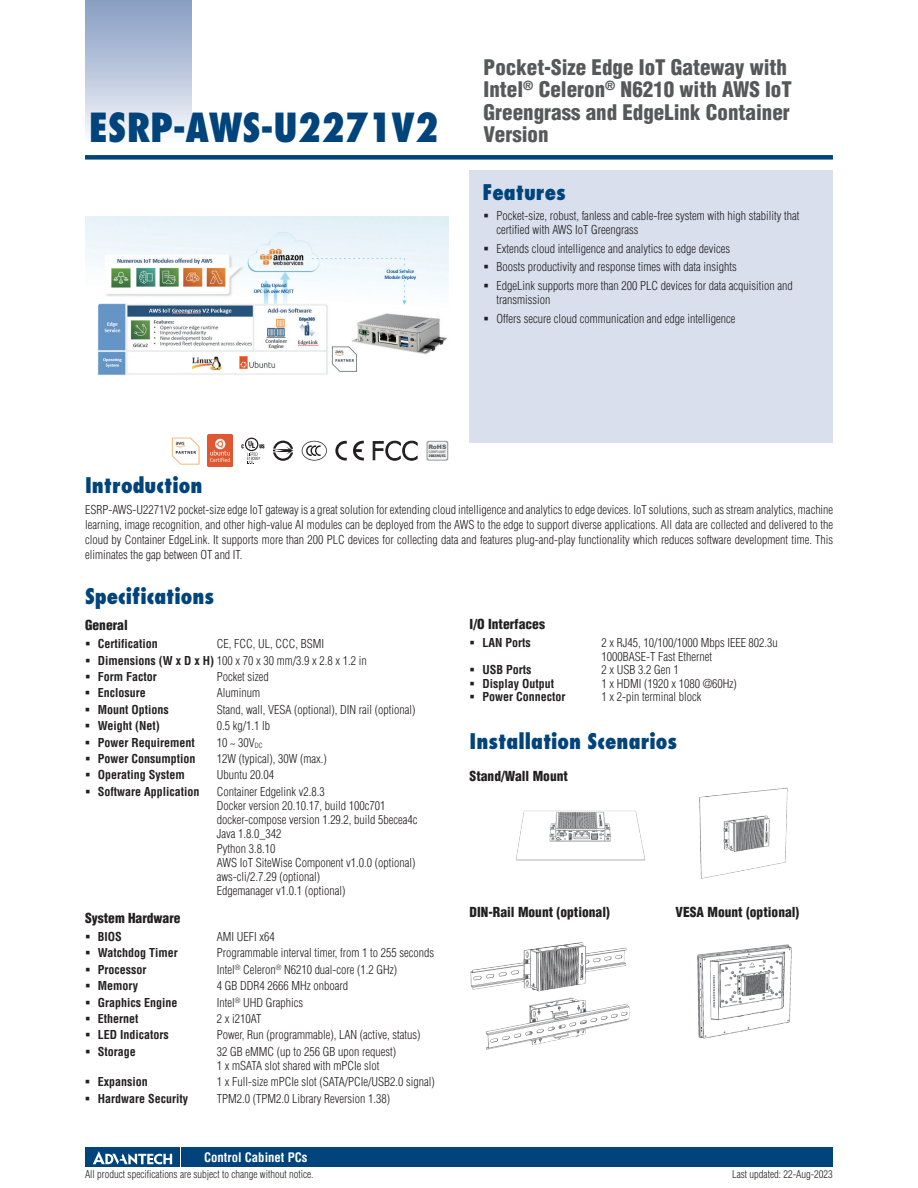
<style>
.page{position:relative;width:918px;height:1188px;background:#fff}
.page>*{position:absolute;margin:0;border:0;box-sizing:border-box;transform-origin:0 0}
.t1{font:800 condensed 39px "Futura";color:#00447b}
.t2{font:900 condensed 21px/22.5px "Helvetica";color:#57585a}
.t3{font:800 condensed 21px "Futura";color:#00447b}
.t4{font:900 condensed 13.5px "Helvetica";color:#231f20}
.t5{font:700 condensed 12.75px "Helvetica";color:#fff}
.t6{font:300 condensed 12px/14.2px "Helvetica";color:#231f20}
.t7{font:700 condensed 12px "Helvetica";color:#231f20}
.t8{font:300 condensed 10.5px "Helvetica";color:#231f20}
.t9{font:900 6px "Arial";color:#636366}
.t10{font:700 condensed 3.3px "Helvetica";color:#231f20;scale:1.11 1}
.t11{font:700 condensed 3.3px "Helvetica";color:#76787b;scale:1.05 1}
.s1{font-weight:700}
</style>
<div class="page">
<div style="left:85px;top:155px;width:748px;height:5px;background:#00447b"></div>
<div style="left:85px;top:0;width:106px;height:143px;background:linear-gradient(to bottom,#849bc1,#f9fafc)"></div>
<div style="left:182px;top:1147px;width:651px;height:20px;background:#00447b"></div>
<div style="left:85px;top:1147px;width:95px;height:20px;background:#00447b"></div>
<svg style="left:93px;top:1151px;width:79px;height:14px"></svg>
<div style="left:470px;top:170px;width:363px;height:272px;background:#d9dfec"></div>
<img style="left:516px;top:810px;width:130px;height:51px">
<img style="left:699px;top:787px;width:89px;height:92px">
<svg style="left:302px;top:441px;width:25px;height:20px"></svg>
<svg style="left:335px;top:441px;width:12px;height:20px"></svg>
<svg style="left:353px;top:440px;width:11px;height:21px"></svg>
<svg style="left:372px;top:440px;width:46px;height:21px"></svg>
<svg style="left:273px;top:441px;width:20px;height:20px"></svg>
<svg style="left:426px;top:441px;width:22px;height:20px"></svg>
<div style="left:428px;top:442px;width:19px;height:18px;background:#f2f3f4;border-radius:2px"></div>
<svg style="left:241px;top:438px;width:23px;height:26px"></svg>
<img style="left:208px;top:435px;width:25px;height:31px">
<img style="left:470px;top:942px;width:160px;height:108px">
<img style="left:697px;top:944px;width:95px;height:95px">
<img style="left:85px;top:217px;width:363px;height:158px">
<img style="left:172px;top:437px;width:27px;height:27px">
<h1 class="t1" style="left:89px;top:103px;width:351px">ESRP-AWS-U2271V2</h1>
<h2 class="t2" style="left:484px;top:55px;width:310px">Pocket-Size Edge IoT Gateway with<br>Intel<sup>®</sup> Celeron<sup>®</sup> N6210 with AWS IoT<br>Greengrass and EdgeLink Container<br>Version</h2>
<h2 class="t3" style="left:482px;top:179px;width:85px">Features</h2>
<p class="t6" style="left:496px;top:209px;width:305px">Pocket-size, robust, fanless and cable-free system with high stability that certified with AWS IoT Greengrass</p>
<p class="t6" style="left:496px;top:239px;width:298px;line-height:18.5px">Extends cloud intelligence and analytics to edge devices<br>Boosts productivity and response times with data insights<br>EdgeLink supports more than 200 PLC devices for data acquisition and</p>
<p class="t6" style="left:496px;top:290px;width:241px;line-height:18.5px">transmission<br>Offers secure cloud communication and edge intelligence</p>
<p class="t9" style="left:428px;top:442px;width:20px">RoHS</p>
<p class="t11" style="left:429px;top:450px;width:18px">COMPLIANT</p>
<p class="t10" style="left:429px;top:454px;width:17px">2002/95/EC</p>
<h2 class="t3" style="left:85px;top:472px;width:119px">Introduction</h2>
<p class="t6" style="left:85px;top:502px;width:750px;line-height:15px;text-align:justify">ESRP-AWS-U2271V2 pocket-size edge IoT gateway is a great solution for extending cloud intelligence and analytics to edge devices. IoT solutions, such as stream analytics, machine learning, image recognition, and other high-value AI modules can be deployed from the AWS to the edge to support diverse applications. All data are collected and delivered to the cloud by Container EdgeLink. It supports more than 200 PLC devices for collecting data and features plug-and-play functionality which reduces software development time. This eliminates the gap between OT and IT.</p>
<h2 class="t3" style="left:85px;top:583px;width:131px">Specifications</h2>
<p class="t4" style="left:85px;top:616px;width:44px">General</p>
<p class="t7" style="left:98px;top:636px;width:62px">Certification</p>
<p class="t6" style="left:98px;top:636px;width:270px;line-height:16.4px;text-indent:119px">CE, FCC, UL, CCC, BSMI<br><span class="s1">Dimensions (W x D x H)</span> 100 x 70 x 30 mm/3.9 x 2.8 x 1.2 in<br><span class="s1">Form Factor</span></p>
<p class="t6" style="left:217px;top:670px;width:53px">Pocket sized</p>
<p class="t7" style="left:98px;top:686px;width:49px">Enclosure</p>
<p class="t6" style="left:217px;top:686px;width:45px">Aluminum</p>
<p class="t7" style="left:98px;top:702px;width:73px">Mount Options</p>
<p class="t6" style="left:217px;top:702px;width:200px">Stand, wall, VESA (optional), DIN rail (optional)</p>
<p class="t7" style="left:98px;top:718px;width:64px">Weight (Net)</p>
<p class="t6" style="left:217px;top:719px;width:55px">0.5 kg/1.1 lb</p>
<p class="t7" style="left:98px;top:735px;width:99px">Power Requirement</p>
<p class="t6" style="left:217px;top:735px;width:47px">10 ~ 30V<sub>DC</sub></p>
<p class="t7" style="left:98px;top:751px;width:99px">Power Consumption</p>
<p class="t6" style="left:217px;top:751px;width:111px">12W (typical), 30W (max.)</p>
<p class="t7" style="left:98px;top:767px;width:88px">Operating System</p>
<p class="t6" style="left:217px;top:768px;width:59px">Ubuntu 20.04</p>
<p class="t7" style="left:98px;top:784px;width:103px">Software Application</p>
<p class="t6" style="left:217px;top:784px;width:202px">Container Edgelink v2.8.3<br>Docker version 20.10.17, build 100c701 docker-compose version 1.29.2, build 5becea4c<br>Java 1.8.0_342<br>Python 3.8.10<br>AWS IoT SiteWise Component v1.0.0 (optional) aws-cli/2.7.29 (optional)<br>Edgemanager v1.0.1 (optional)</p>
<p class="t4" style="left:85px;top:909px;width:97px">System Hardware</p>
<p class="t7" style="left:98px;top:929px;width:26px">BIOS</p>
<p class="t6" style="left:217px;top:930px;width:59px">AMI UEFI x64</p>
<p class="t7" style="left:98px;top:946px;width:81px">Watchdog Timer</p>
<p class="t6" style="left:217px;top:946px;width:219px">Programmable interval timer, from 1 to 255 seconds</p>
<p class="t7" style="left:98px;top:962px;width:50px">Processor</p>
<p class="t6" style="left:217px;top:962px;width:182px">Intel<sup>®</sup> Celeron<sup>®</sup> N6210 dual-core (1.2 GHz)</p>
<p class="t7" style="left:98px;top:978px;width:42px">Memory</p>
<p class="t6" style="left:217px;top:979px;width:133px">4 GB DDR4 2666 MHz onboard</p>
<p class="t7" style="left:98px;top:995px;width:81px">Graphics Engine</p>
<p class="t6" style="left:217px;top:995px;width:88px">Intel<sup>®</sup> UHD Graphics</p>
<p class="t7" style="left:98px;top:1011px;width:42px">Ethernet</p>
<p class="t6" style="left:217px;top:1011px;width:46px">2 x i210AT</p>
<p class="t7" style="left:98px;top:1027px;width:72px">LED Indicators</p>
<p class="t6" style="left:217px;top:1028px;width:205px">Power, Run (programmable), LAN (active, status)</p>
<p class="t7" style="left:98px;top:1044px;width:40px">Storage</p>
<p class="t6" style="left:217px;top:1044px;width:181px">32 GB eMMC (up to 256 GB upon request)<br>1 x mSATA slot shared with mPCIe slot</p>
<p class="t7" style="left:98px;top:1074px;width:51px">Expansion</p>
<p class="t6" style="left:217px;top:1075px;width:219px">1 x Full-size mPCIe slot (SATA/PCIe/USB2.0 signal)</p>
<p class="t7" style="left:98px;top:1091px;width:92px">Hardware Security</p>
<p class="t6" style="left:217px;top:1091px;width:175px">TPM2.0 (TPM2.0 Library Reversion 1.38)</p>
<p class="t5" style="left:204px;top:1149px;width:105px">Control Cabinet PCs</p>
<p class="t4" style="left:470px;top:616px;width:77px">I/O Interfaces</p>
<p class="t7" style="left:482px;top:635px;width:50px">LAN Ports</p>
<p class="t6" style="left:601px;top:636px;width:178px;line-height:13.5px">2 x RJ45, 10/100/1000 Mbps IEEE 802.3u<br>1000BASE-T Fast Ethernet</p>
<p class="t7" style="left:482px;top:662px;width:51px">USB Ports</p>
<p class="t6" style="left:601px;top:663px;width:79px">2 x USB 3.2 Gen 1</p>
<p class="t7" style="left:482px;top:676px;width:73px">Display Output</p>
<p class="t6" style="left:601px;top:676px;width:137px">1 x HDMI (1920 x 1080 @60Hz)</p>
<p class="t7" style="left:482px;top:689px;width:85px">Power Connector</p>
<p class="t6" style="left:601px;top:690px;width:101px">1 x 2-pin terminal block</p>
<h2 class="t3" style="left:470px;top:728px;width:209px">Installation Scenarios</h2>
<p class="t4" style="left:470px;top:767px;width:100px">Stand/Wall Mount</p>
<p class="t4" style="left:470px;top:904px;width:142px">DIN-Rail Mount (optional)</p>
<p class="t4" style="left:676px;top:904px;width:125px">VESA Mount (optional)</p>
<p class="t8" style="left:85px;top:1167px;width:230px">All product specifications are subject to change without notice.</p>
<p class="t8" style="left:732px;top:1167px;width:102px">Last updated: 22-Aug-2023</p>
</div>
